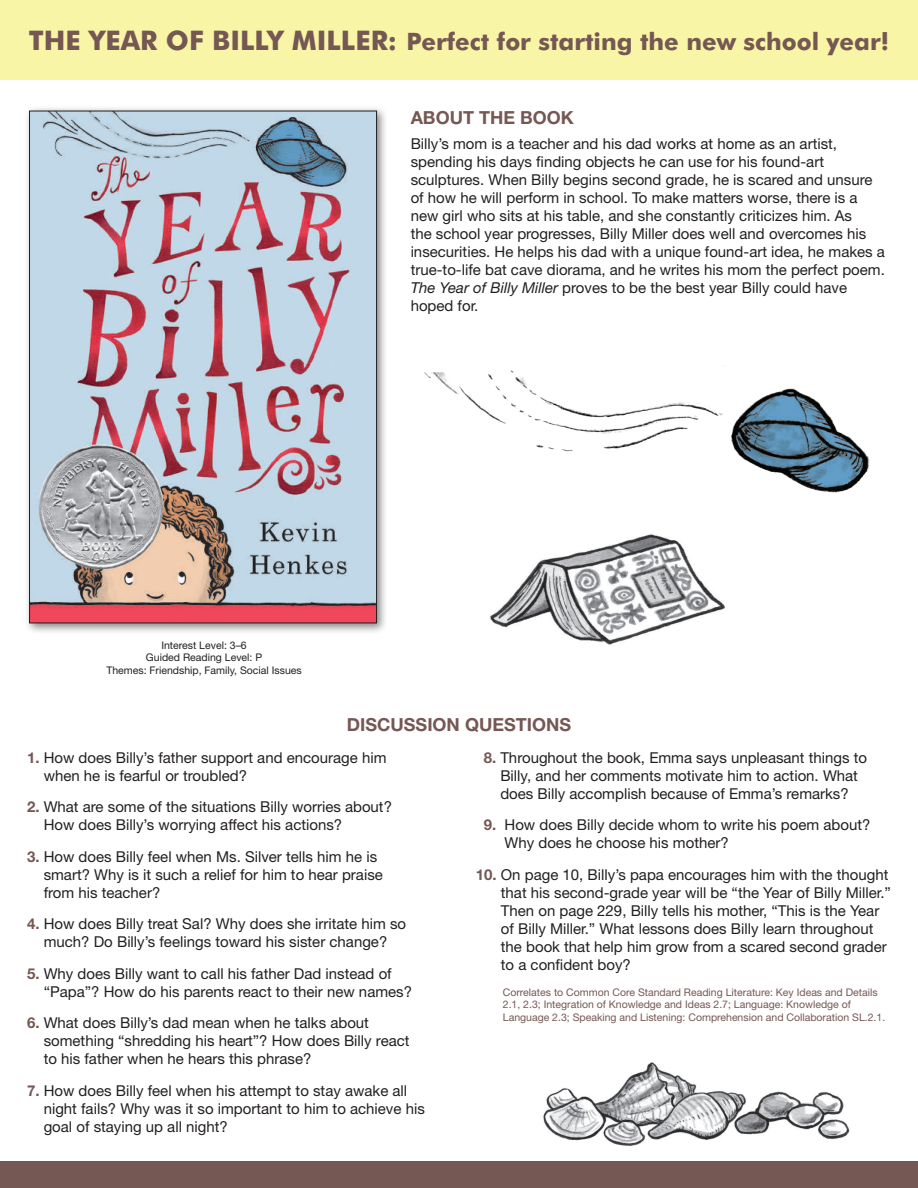
<style>
.page{position:relative;width:918px;height:1188px;background:#fff}
.page>*{position:absolute;margin:0;border:0;box-sizing:border-box;transform-origin:0 0}
.t1{font:700 24px "Futura BT";color:#755753}
.t2{font:700 18px "Helvetica Neue";color:#755753}
.t3{font:15px/18px "Helvetica Neue";color:#231f20}
.t4{font:10.5px/12.6px "Helvetica Neue";color:#755753}
.t5{font:10.5px/12.6px "Helvetica Neue";color:#231f20;text-align:center}
.s1{font-size:27px}
.s2{font-style:italic}
.s3{font-weight:700;color:#755753}
</style>
<div class="page">
<img style="left:543px;top:1062px;width:307px;height:84px">
<div style="left:24px;top:106px;width:364px;height:529px;background:#231f20;opacity:.55"></div>
<img style="left:31px;top:113px;width:344px;height:508px">
<div style="left:0;top:0;width:918px;height:79px;background:#f9f5a6"></div>
<div style="left:0;top:1161px;width:918px;height:27px;background:#755753"></div>
<img style="left:424px;top:365px;width:446px;height:128px">
<img style="left:490px;top:534px;width:235px;height:111px">
<h1 class="t1" style="left:29px;top:27px;width:862px"><span class="s1">THE YEAR OF BILLY MILLER:</span> Perfect for starting the new school year!</h1>
<p class="t2" style="left:411px;top:107px;width:165px">ABOUT THE BOOK</p>
<p class="t3" style="left:411px;top:134px;width:476px">Billy’s mom is a teacher and his dad works at home as an artist, spending his days finding objects he can use for his found-art sculptures. When Billy begins second grade, he is scared and unsure of how he will perform in school. To make matters worse, there is a new girl who sits at his table, and she constantly criticizes him. As<br>the school year progresses, Billy Miller does well and overcomes his insecurities. He helps his dad with a unique found-art idea, he makes a true-to-life bat cave diorama, and he writes his mom the perfect poem.<br><span class="s2">The Year of Billy Miller</span> proves to be the best year Billy could have hoped for.</p>
<p class="t5" style="left:106px;top:638px;width:197px">Interest Level: 3–6<br>Guided Reading Level: P<br>Themes: Friendship, Family, Social Issues</p>
<p class="t2" style="left:347px;top:714px;width:226px">DISCUSSION QUESTIONS</p>
<p class="t3" style="left:44px;top:748px;width:344px;text-indent:-17px"><span class="s3">1.</span> How does Billy’s father support and encourage him when he is fearful or troubled?</p>
<p class="t3" style="left:44px;top:798px;width:350px;text-indent:-17px"><span class="s3">2.</span> What are some of the situations Billy worries about?<br>How does Billy’s worrying affect his actions?</p>
<p class="t3" style="left:44px;top:847px;width:341px;text-indent:-17px"><span class="s3">3.</span> How does Billy feel when Ms. Silver tells him he is smart? Why is it such a relief for him to hear praise from his teacher?</p>
<p class="t3" style="left:27px;top:915px;width:381px;text-align:center"><span class="s3">4.</span> How does Billy treat Sal? Why does she irritate him so much? Do Billy’s feelings toward his sister change?</p>
<p class="t3" style="left:44px;top:964px;width:370px;text-indent:-17px"><span class="s3">5.</span> Why does Billy want to call his father Dad instead of “Papa”? How do his parents react to their new names?</p>
<p class="t3" style="left:44px;top:1014px;width:367px;text-indent:-17px"><span class="s3">6.</span> What does Billy’s dad mean when he talks about something “shredding his heart”? How does Billy react to his father when he hears this phrase?</p>
<p class="t3" style="left:44px;top:1081px;width:383px;text-indent:-17px"><span class="s3">7.</span> How does Billy feel when his attempt to stay awake all night fails? Why was it so important to him to achieve his goal of staying up all night?</p>
<p class="t3" style="left:484px;top:748px;width:385px;text-align:center"><span class="s3">8.</span> Throughout the book, Emma says unpleasant things to<br>Billy, and her comments motivate him to action. What does Billy accomplish because of Emma’s remarks?</p>
<p class="t3" style="left:505px;top:816px;width:367px;text-indent:-21px"><span class="s3">9.</span> How does Billy decide whom to write his poem about?<br>Why does he choose his mother?</p>
<p class="t3" style="left:501px;top:865px;width:392px;text-indent:-25px"><span class="s3">10.</span> On page 10, Billy’s papa encourages him with the thought that his second-grade year will be “the Year of Billy Miller.” Then on page 229, Billy tells his mother, “This is the Year of Billy Miller.” What lessons does Billy learn throughout the book that help him grow from a scared second grader to a confident boy?</p>
<p class="t4" style="left:503px;top:986px;width:384px">Correlates to Common Core Standard Reading Literature: Key Ideas and Details<br>2.1, 2.3; Integration of Knowledge and Ideas 2.7; Language: Knowledge of<br>Language 2.3; Speaking and Listening: Comprehension and Collaboration SL.2.1.</p>
</div>
